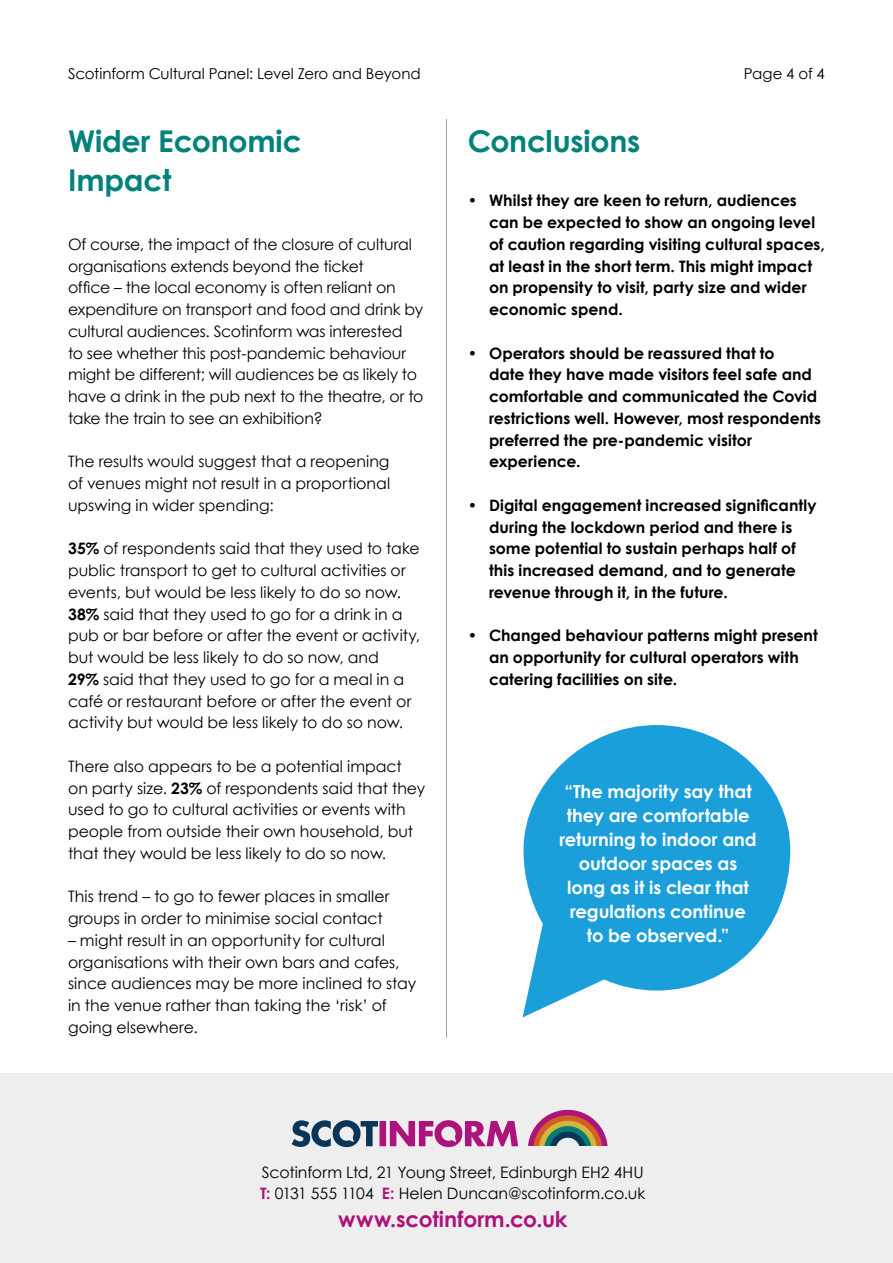
<style>
.page{position:relative;width:893px;height:1263px;background:#fff}
.page>*{position:absolute;margin:0;border:0;box-sizing:border-box;transform-origin:0 0}
.t1{font:700 30px/39px "Century Gothic";letter-spacing:-.01em;color:#00827b}
.t2{font:700 21.75px "Century Gothic";color:#ac137b}
.t3{font:700 18px/24px "Century Gothic";letter-spacing:-.005em;color:#fff;text-align:center}
.t4{font:15.75px/21.8px "Century Gothic";letter-spacing:-.005em;color:#000}
.t5{font:700 15.75px/21.8px "Century Gothic";color:#000}
.t6{font:15px "Century Gothic";color:#000}
.s1{font-weight:700}
.s2{font-weight:700;color:#ac137b}
</style>
<div class="page">
<div style="left:0;top:1073px;width:893px;height:190px;background:#eee"></div>
<hr style="left:446px;top:119px;width:1px;height:918px;background:#9d9d9c">
<svg style="left:528px;top:1110px;width:80px;height:36px"></svg>
<svg style="left:292px;top:1120px;width:226px;height:27px"></svg>
<svg style="left:523px;top:725px;width:267px;height:292px;fill:#1a9fdb"></svg>
<p class="t6" style="left:68px;top:65px;width:354px">Scotinform Cultural Panel: Level Zero and Beyond</p>
<p class="t6" style="left:744px;top:65px;width:83px">Page 4 of 4</p>
<h1 class="t1" style="left:68px;top:121px;width:235px">Wider Economic<br>Impact</h1>
<p class="t4" style="left:68px;top:233px;width:357px">Of course, the impact of the closure of cultural organisations extends beyond the ticket<br>office – the local economy is often reliant on expenditure on transport and food and drink by cultural audiences. Scotinform was interested<br>to see whether this post-pandemic behaviour might be different; will audiences be as likely to have a drink in the pub next to the theatre, or to take the train to see an exhibition?</p>
<p class="t4" style="left:68px;top:450px;width:324px;text-align:justify">The results would suggest that a reopening of venues might not result in a proportional upswing in wider spending:</p>
<p class="t4" style="left:68px;top:537px;width:353px"><span class="s1">35%</span> of respondents said that they used to take public transport to get to cultural activities or events, but would be less likely to do so now.<br><span class="s1">38%</span> said that they used to go for a drink in a pub or bar before or after the event or activity, but would be less likely to do so now, and<br><span class="s1">29%</span> said that they used to go for a meal in a café or restaurant before or after the event or activity but would be less likely to do so now.</p>
<p class="t4" style="left:68px;top:755px;width:359px">There also appears to be a potential impact on party size. <span class="s1">23%</span> of respondents said that they used to go to cultural activities or events with people from outside their own household, but that they would be less likely to do so now.</p>
<p class="t4" style="left:68px;top:885px;width:323px">This trend – to go to fewer places in smaller groups in order to minimise social contact</p>
<p class="t4" style="left:68px;top:929px;width:350px">– might result in an opportunity for cultural organisations with their own bars and cafes, since audiences may be more inclined to stay in the venue rather than taking the ‘risk’ of going elsewhere.</p>
<h1 class="t1" style="left:468px;top:121px;width:174px">Conclusions</h1>
<p class="t5" style="left:489px;top:189px;width:337px;text-indent:-21px">• Whilst they are keen to return, audiences can be expected to show an ongoing level of caution regarding visiting cultural spaces, at least in the short term. This might impact on propensity to visit, party size and wider economic spend.</p>
<p class="t5" style="left:489px;top:342px;width:334px;text-indent:-21px">• Operators should be reassured that to<br>date they have made visitors feel safe and comfortable and communicated the Covid restrictions well. However, most respondents preferred the pre-pandemic visitor experience.</p>
<p class="t5" style="left:489px;top:494px;width:329px;text-indent:-21px">• Digital engagement increased significantly during the lockdown period and there is some potential to sustain perhaps half of this increased demand, and to generate revenue through it, in the future.</p>
<p class="t5" style="left:489px;top:624px;width:330px;text-indent:-21px">• Changed behaviour patterns might present an opportunity for cultural operators with catering facilities on site.</p>
<p class="t3" style="left:559px;top:779px;width:199px">“The majority say that they are comfortable returning to indoor and outdoor spaces as long as it is clear that regulations continue<br>to be observed.”</p>
<p class="t4" style="left:260px;top:1161px;width:387px">Scotinform Ltd, 21 Young Street, Edinburgh EH2 4HU<br><span class="s2">T:</span> 0131 555 1104 <span class="s2">E:</span> Helen Duncan@scotinform.co.uk</p>
<h2 class="t2" style="left:338px;top:1205px;width:231px">www.scotinform.co.uk</h2>
</div>
